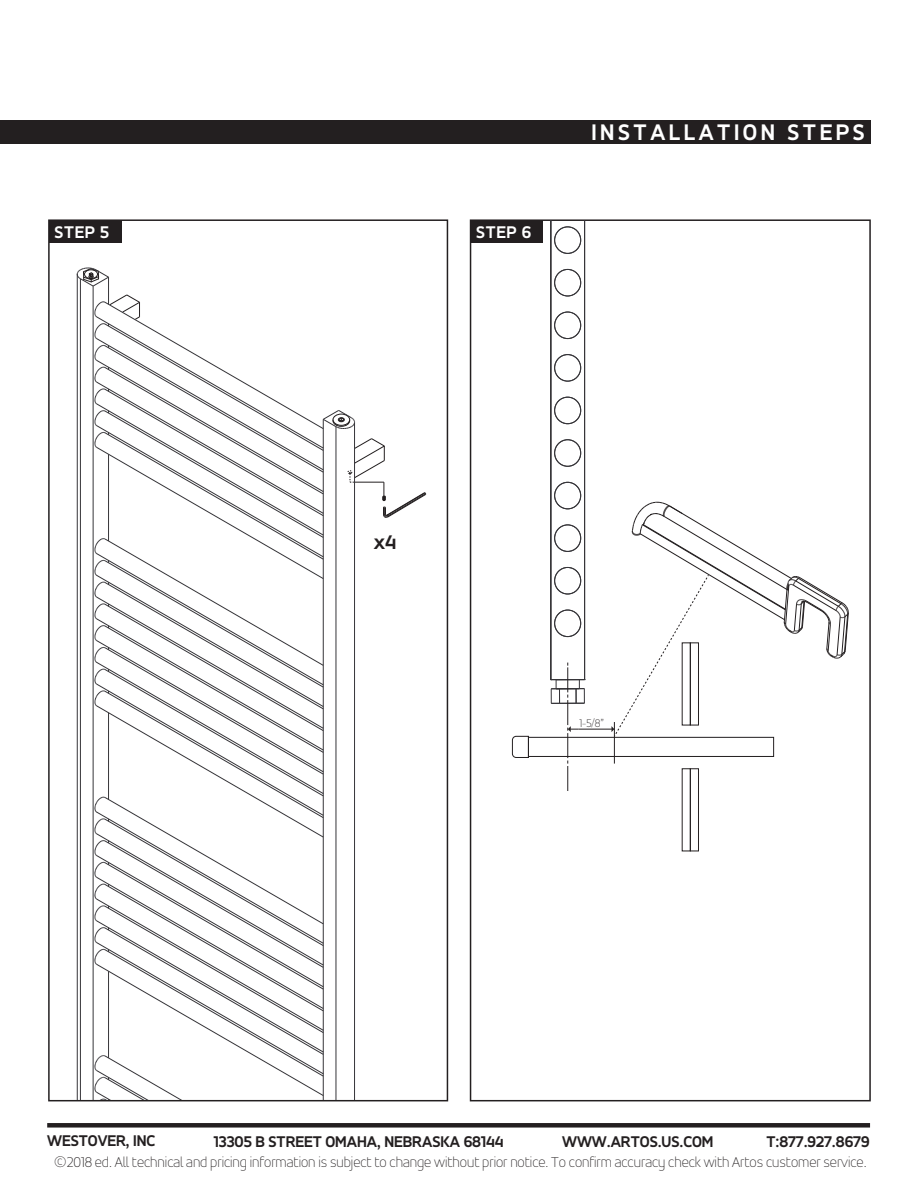
<style>
.page{position:relative;width:918px;height:1188px;background:#fff}
.page>*{position:absolute;margin:0;border:0;box-sizing:border-box;transform-origin:0 0}
.t1{font:700 24px "Accord Alternate";letter-spacing:.15em;color:#fff}
.t2{font:700 21px "Accord Alternate";color:#231f20}
.t3{font:700 18px "Accord Alternate";letter-spacing:.04em;color:#fff}
.t4{font:700 16.5px "Accord Alternate";color:#231f20}
.t5{font:100 15px "Accord Alternate";color:#231f20}
.t6{font:100 11.7px "Accord Alternate";color:#231f20}
</style>
<div class="page">
<div style="left:47px;top:1123px;width:823px;height:5px;background:#231f20"></div>
<div style="left:470px;top:219px;width:401px;height:882px;border:2px solid #231f20"></div>
<div style="left:49px;top:220px;width:73px;height:23px;background:#231f20"></div>
<div style="left:471px;top:220px;width:72px;height:23px;background:#231f20"></div>
<div style="left:0;top:120px;width:871px;height:24px;background:#231f20"></div>
<div style="left:555px;top:227px;width:26px;height:27px;border:1px solid #363539;border-radius:50%"></div>
<div style="left:555px;top:269px;width:26px;height:27px;border:1px solid #363539;border-radius:50%"></div>
<div style="left:555px;top:312px;width:26px;height:27px;border:1px solid #363539;border-radius:50%"></div>
<div style="left:555px;top:354px;width:26px;height:27px;border:1px solid #363539;border-radius:50%"></div>
<div style="left:555px;top:397px;width:26px;height:27px;border:1px solid #363539;border-radius:50%"></div>
<div style="left:555px;top:440px;width:26px;height:26px;border:1px solid #363539;border-radius:50%"></div>
<div style="left:555px;top:482px;width:26px;height:27px;border:1px solid #363539;border-radius:50%"></div>
<div style="left:555px;top:525px;width:26px;height:27px;border:1px solid #363539;border-radius:50%"></div>
<div style="left:555px;top:567px;width:26px;height:27px;border:1px solid #363539;border-radius:50%"></div>
<div style="left:555px;top:610px;width:26px;height:27px;border:1px solid #363539;border-radius:50%"></div>
<hr style="left:584px;top:221px;width:1px;height:459px;background:#363539">
<hr style="left:551px;top:221px;width:1px;height:459px;background:#363539">
<div style="left:528px;top:737px;width:246px;height:20px;border:1px solid #231f20"></div>
<hr style="left:614px;top:722px;width:1px;height:42px;background:#231f20">
<hr style="left:579px;top:729px;width:33px;height:1px;background:#231f20">
<svg style="left:611px;top:502px;width:238px;height:235px"></svg>
<svg style="left:551px;top:663px;width:35px;height:128px"></svg>
<div style="left:690px;top:769px;width:9px;height:82px;border:1px solid #231f20"></div>
<div style="left:690px;top:643px;width:9px;height:82px;border:1px solid #231f20"></div>
<svg style="left:512px;top:736px;width:17px;height:22px"></svg>
<svg style="left:77px;top:268px;width:349px;height:832px"></svg>
<p class="t3" style="left:55px;top:221px;width:56px">STEP 5</p>
<p class="t3" style="left:476px;top:221px;width:56px">STEP 6</p>
<p class="t1" style="left:591px;top:118px;width:275px">INSTALLATION STEPS</p>
<p class="t2" style="left:374px;top:530px;width:24px">x4</p>
<p class="t6" style="left:579px;top:716px;width:26px">1-5/8”</p>
<p class="t4" style="left:47px;top:1131px;width:110px">WESTOVER, INC</p>
<p class="t4" style="left:214px;top:1132px;width:291px">13305 B STREET OMAHA, NEBRASKA 68144</p>
<p class="t4" style="left:562px;top:1132px;width:153px">WWW.ARTOS.US.COM</p>
<p class="t4" style="left:766px;top:1132px;width:105px">T:877.927.8679</p>
<p class="t5" style="left:53px;top:1153px;width:815px">©2018 ed. All technical and pricing information is subject to change without prior notice. To confirm accuracy check with Artos customer service.</p>
</div>
